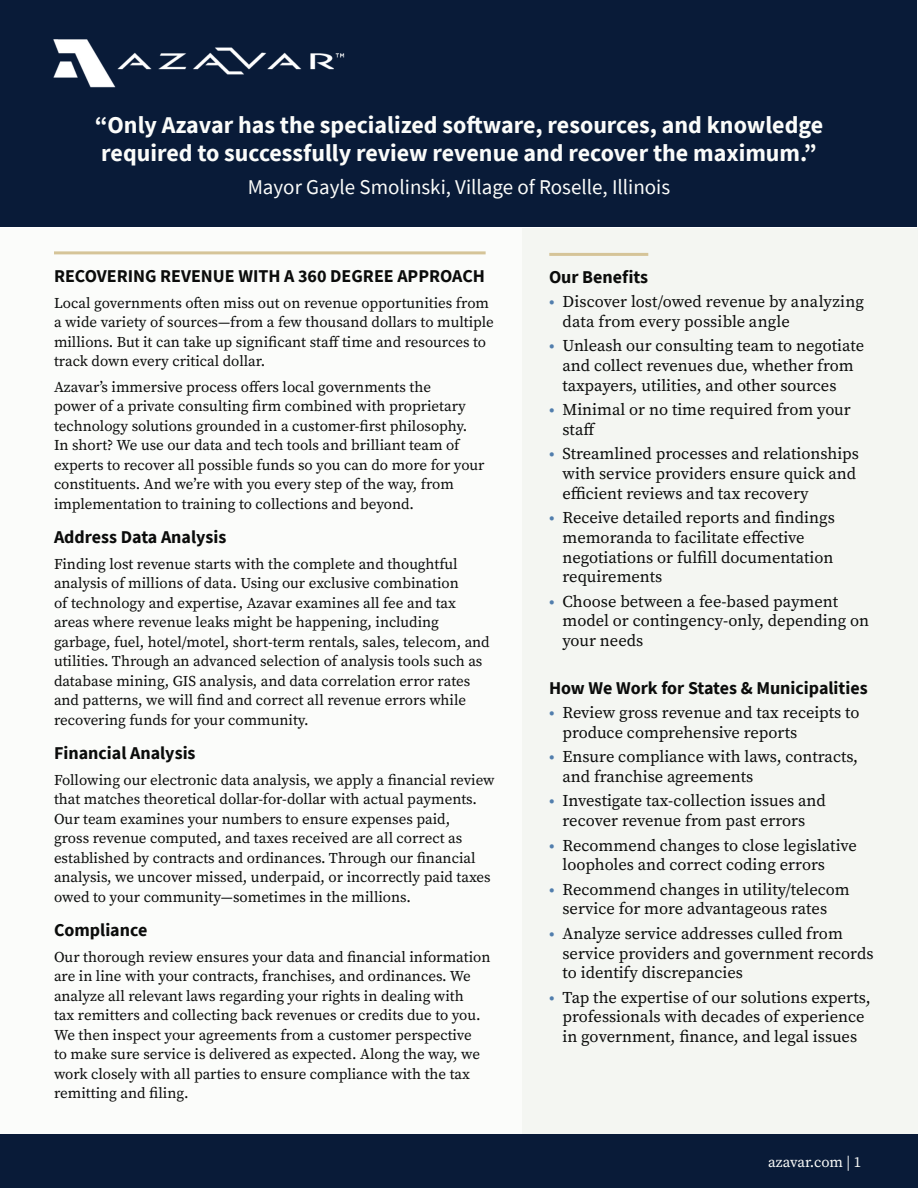
<style>
.page{position:relative;width:918px;height:1188px;background:#fff}
.page>*{position:absolute;margin:0;border:0;box-sizing:border-box;transform-origin:0 0}
.t1{font:700 24px/28.8px "Source Sans Pro";color:#fbfcfa}
.t2{font:21px "Source Sans Pro";color:#fbfcfa}
.t3{font:700 18px "Source Sans Pro";color:#0b0c0b}
.t4{font:16.5px/19.8px "Source Serif Pro";color:#0b0c0b}
.t5{font:15px/19.5px "Source Serif Pro";color:#0b0c0b}
.t6{font:15px "Source Serif Pro";color:#fbfcfa}
.s1{font-family:"Source Sans Pro";font-size:18px;color:#517ead}
</style>
<div class="page">
<div style="left:1px;top:1134px;width:917px;height:54px;background:#091b38"></div>
<div style="left:1px;top:1px;width:916px;height:226px;background:#091b38"></div>
<div style="left:522px;top:228px;width:395px;height:906px;background:#f4f6f2"></div>
<div style="left:0;top:228px;width:522px;height:906px;background:#fbfcfa"></div>
<img style="left:53px;top:39px;width:292px;height:49px">
<hr style="left:54px;top:251px;width:432px;height:3px;background:#d5c498">
<hr style="left:549px;top:253px;width:99px;height:3px;background:#d5c498">
<h1 class="t1" style="left:95px;top:110px;width:730px">“Only Azavar has the specialized software, resources, and knowledge required to successfully review revenue and recover the maximum.”</h1>
<h2 class="t2" style="left:248px;top:174px;width:424px">Mayor Gayle Smolinski, Village of Roselle, Illinois</h2>
<p class="t3" style="left:54px;top:264px;width:433px">RECOVERING REVENUE WITH A 360 DEGREE APPROACH</p>
<p class="t5" style="left:54px;top:293px;width:441px">Local governments often miss out on revenue opportunities from a wide variety of sources—from a few thousand dollars to multiple millions. But it can take up significant staff time and resources to track down every critical dollar.</p>
<p class="t5" style="left:54px;top:377px;width:432px">Azavar’s immersive process offers local governments the<br>power of a private consulting firm combined with proprietary technology solutions grounded in a customer-first philosophy.<br>In short? We use our data and tech tools and brilliant team of experts to recover all possible funds so you can do more for your constituents. And we’re with you every step of the way, from implementation to training to collections and beyond.</p>
<p class="t3" style="left:54px;top:525px;width:174px">Address Data Analysis</p>
<p class="t5" style="left:54px;top:554px;width:437px">Finding lost revenue starts with the complete and thoughtful analysis of millions of data. Using our exclusive combination<br>of technology and expertise, Azavar examines all fee and tax areas where revenue leaks might be happening, including garbage, fuel, hotel/motel, short-term rentals, sales, telecom, and utilities. Through an advanced selection of analysis tools such as database mining, GIS analysis, and data correlation error rates and patterns, we will find and correct all revenue errors while recovering funds for your community.</p>
<p class="t3" style="left:54px;top:741px;width:143px">Financial Analysis</p>
<p class="t5" style="left:54px;top:770px;width:442px">Following our electronic data analysis, we apply a financial review that matches theoretical dollar-for-dollar with actual payments.<br>Our team examines your numbers to ensure expenses paid,<br>gross revenue computed, and taxes received are all correct as established by contracts and ordinances. Through our financial analysis, we uncover missed, underpaid, or incorrectly paid taxes owed to your community—sometimes in the millions.</p>
<p class="t3" style="left:54px;top:918px;width:95px">Compliance</p>
<p class="t5" style="left:54px;top:947px;width:438px">Our thorough review ensures your data and financial information are in line with your contracts, franchises, and ordinances. We analyze all relevant laws regarding your rights in dealing with<br>tax remitters and collecting back revenues or credits due to you.<br>We then inspect your agreements from a customer perspective<br>to make sure service is delivered as expected. Along the way, we work closely with all parties to ensure compliance with the tax remitting and filing.</p>
<p class="t3" style="left:549px;top:264px;width:101px">Our Benefits</p>
<p class="t4" style="left:562px;top:291px;width:303px;text-indent:-14px"><span class="s1">•</span> Discover lost/owed revenue by analyzing data from every possible angle</p>
<p class="t4" style="left:562px;top:336px;width:303px;text-indent:-14px"><span class="s1">•</span> Unleash our consulting team to negotiate and collect revenues due, whether from taxpayers, utilities, and other sources</p>
<p class="t4" style="left:562px;top:399px;width:290px;text-indent:-14px"><span class="s1">•</span> Minimal or no time required from your staff</p>
<p class="t4" style="left:562px;top:444px;width:298px;text-indent:-14px"><span class="s1">•</span> Streamlined processes and relationships with service providers ensure quick and efficient reviews and tax recovery</p>
<p class="t4" style="left:562px;top:507px;width:274px;text-indent:-14px"><span class="s1">•</span> Receive detailed reports and findings memoranda to facilitate effective negotiations or fulfill documentation requirements</p>
<p class="t4" style="left:562px;top:591px;width:308px;text-indent:-14px"><span class="s1">•</span> Choose between a fee-based payment model or contingency-only, depending on your needs</p>
<p class="t3" style="left:549px;top:676px;width:320px">How We Work for States &amp; Municipalities</p>
<p class="t4" style="left:562px;top:703px;width:298px;text-indent:-14px"><span class="s1">•</span> Review gross revenue and tax receipts to produce comprehensive reports</p>
<p class="t4" style="left:562px;top:747px;width:297px;text-indent:-14px"><span class="s1">•</span> Ensure compliance with laws, contracts, and franchise agreements</p>
<p class="t4" style="left:549px;top:791px;width:278px;text-align:center"><span class="s1">•</span> Investigate tax-collection issues and recover revenue from past errors</p>
<p class="t4" style="left:562px;top:835px;width:296px;text-indent:-14px"><span class="s1">•</span> Recommend changes to close legislative loopholes and correct coding errors</p>
<p class="t4" style="left:549px;top:879px;width:302px;text-align:center"><span class="s1">•</span> Recommend changes in utility/telecom service for more advantageous rates</p>
<p class="t4" style="left:562px;top:923px;width:313px;text-indent:-14px"><span class="s1">•</span> Analyze service addresses culled from service providers and government records to identify discrepancies</p>
<p class="t4" style="left:549px;top:987px;width:323px;text-align:center"><span class="s1">•</span> Tap the expertise of our solutions experts, professionals with decades of experience<br>in government, finance, and legal issues</p>
<p class="t6" style="left:768px;top:1152px;width:95px">azavar.com | 1</p>
</div>
